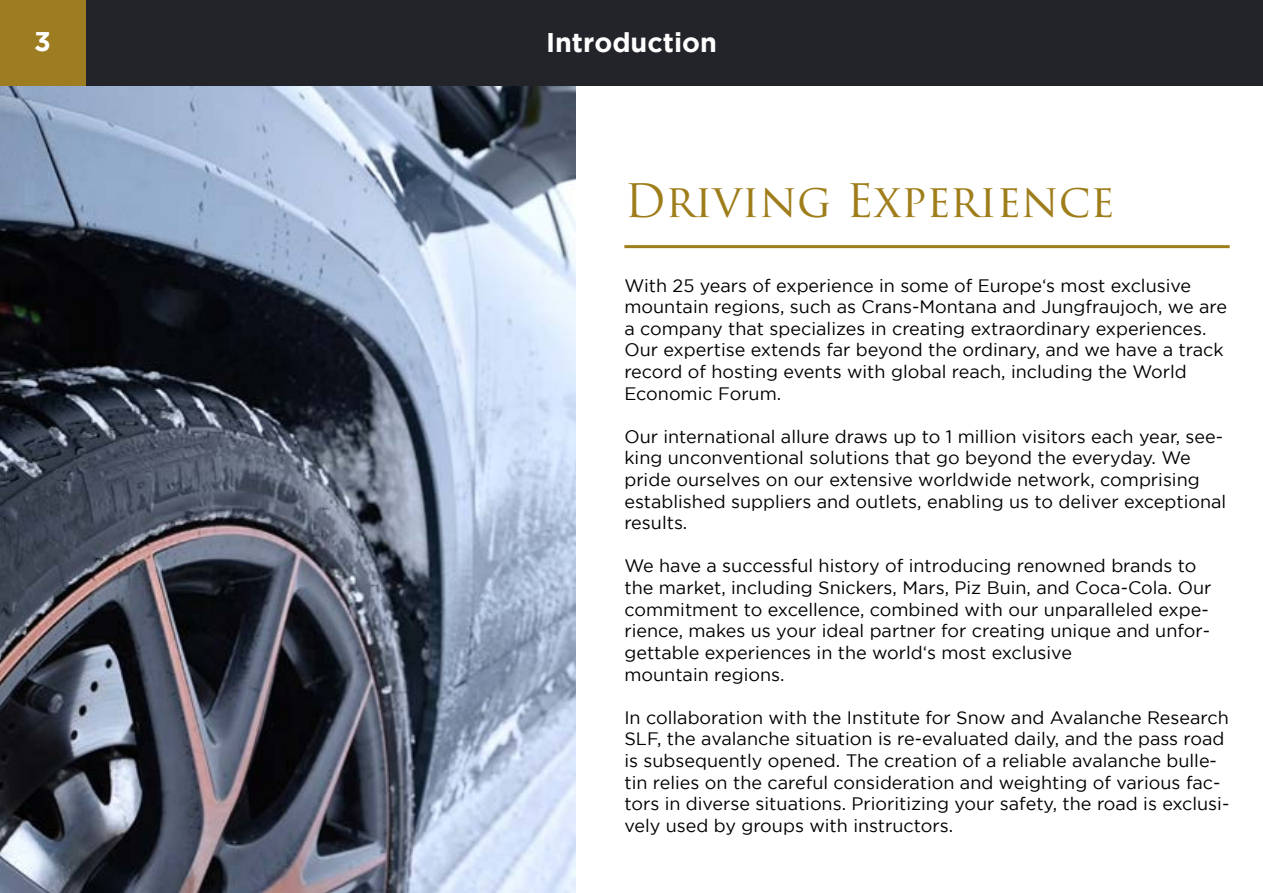
<style>
.page{position:relative;width:1263px;height:893px;background:#fff}
.page>*{position:absolute;margin:0;border:0;box-sizing:border-box;transform-origin:0 0}
.t1{font:45px "Trajan Pro 3";color:#9e7d1a}
.t2{font:700 27px "Gotham";color:#fff}
.t3{font:18px/21.6px "Gotham";color:#000}
</style>
<div class="page">
<img style="left:0;top:85px;width:575px;height:808px">
<hr style="left:624px;top:245px;width:606px;height:3px;background:#9e7d1a">
<div style="left:0;top:0;width:1263px;height:85px;background:#23242a"></div>
<div style="left:0;top:0;width:85px;height:85px;background:#9e7d22"></div>
<h2 class="t2" style="left:34px;top:26px;width:18px">3</h2>
<h2 class="t2" style="left:546px;top:27px;width:172px">Introduction</h2>
<h1 class="t1" style="left:624px;top:169px;width:492px">Driving Experience</h1>
<p class="t3" style="left:624px;top:274px;width:604px">With 25 years of experience in some of Europe‘s most exclusive mountain regions, such as Crans-Montana and Jungfraujoch, we are a company that specializes in creating extraordinary experiences.<br>Our expertise extends far beyond the ordinary, and we have a track record of hosting events with global reach, including the World Economic Forum.</p>
<p class="t3" style="left:624px;top:425px;width:603px">Our international allure draws up to 1 million visitors each year, see&shy;king unconventional solutions that go beyond the everyday. We pride ourselves on our extensive worldwide network, comprising established suppliers and outlets, enabling us to deliver exceptional results.</p>
<p class="t3" style="left:624px;top:555px;width:588px">We have a successful history of introducing renowned brands to the market, including Snickers, Mars, Piz Buin, and Coca-Cola. Our commitment to excellence, combined with our unparalleled expe&shy;rience, makes us your ideal partner for creating unique and unfor&shy;gettable experiences in the world‘s most exclusive<br>mountain regions.</p>
<p class="t3" style="left:624px;top:706px;width:606px">In collaboration with the Institute for Snow and Avalanche Research SLF, the avalanche situation is re-evaluated daily, and the pass road is subsequently opened. The creation of a reliable avalanche bulle&shy;tin relies on the careful consideration and weighting of various fac&shy;tors in diverse situations. Prioritizing your safety, the road is exclusi&shy;vely used by groups with instructors.</p>
</div>
